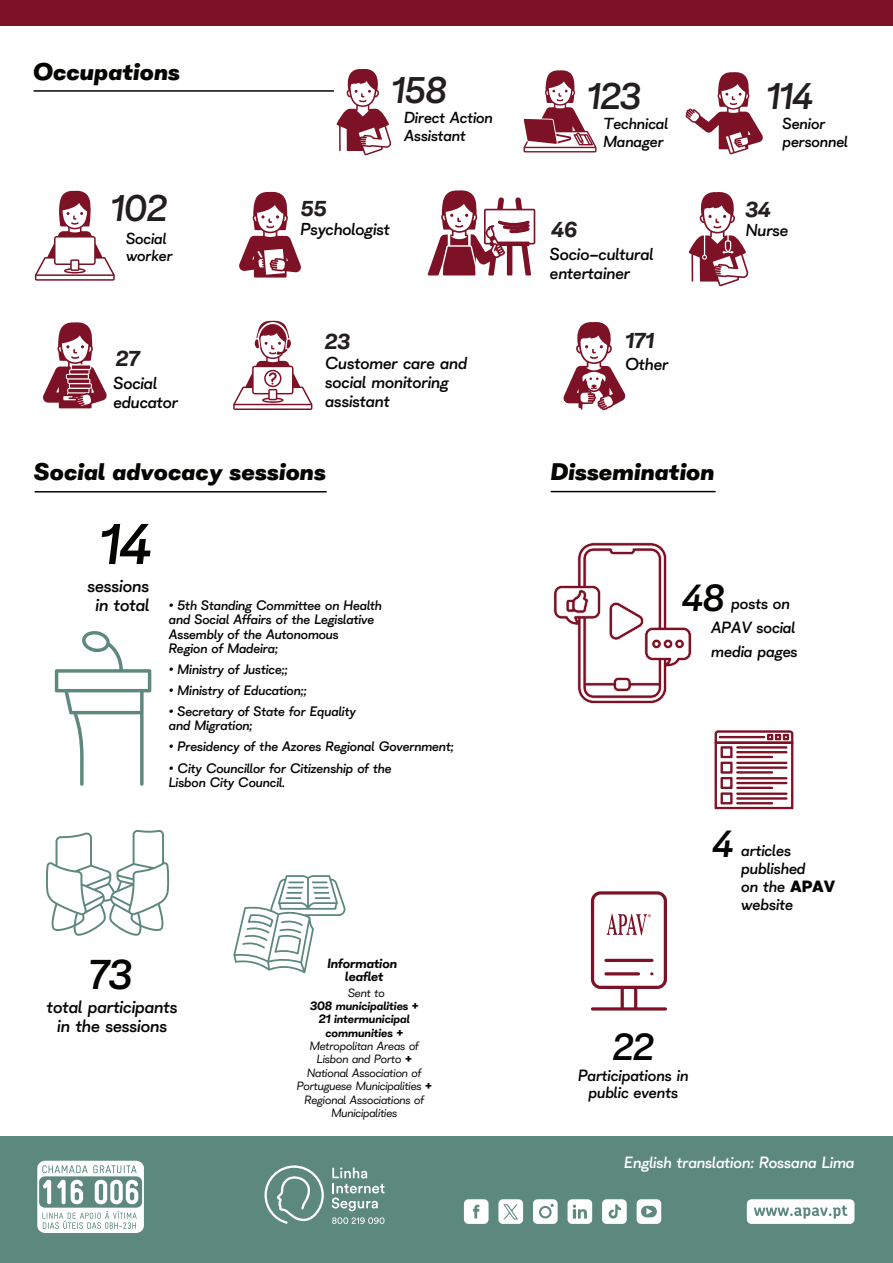
<style>
.page{position:relative;width:893px;height:1263px;background:#fff}
.page>*{position:absolute;margin:0;border:0;box-sizing:border-box;transform-origin:0 0}
.t1{font:italic 50.1px "WT Volkolak Grotesque";color:#050504}
.t2{font:italic 36.45px "WT Volkolak Grotesque";color:#050504}
.t3{font:italic 33px "WT Volkolak Grotesque";color:#050504}
.t4{font:italic 32.4px "WT Volkolak Grotesque";color:#231f20}
.t5{font:italic 700 21px "WT Volkolak Grotesque";letter-spacing:.01em;color:#050504}
.t6{font:italic 500 18.9px "WT Volkolak Grotesque";color:#231f20}
.t7{font:italic 15.75px/19.6px "WT Volkolak Grotesque";color:#050504;text-align:center}
.t8{font:italic 15.15px/18.9px "WT Volkolak Grotesque";color:#050504}
.t9{font:italic 14.25px/17.9px "WT Volkolak Grotesque";color:#050504}
.t10{font:italic 14.25px "WT Volkolak Grotesque";color:#fff}
.t11{font:italic 13.95px/17.5px "WT Volkolak Grotesque";color:#050504}
.t12{font:italic 12px/14.4px "WT Volkolak Grotesque";color:#050504}
.t13{font:italic 500 11.85px/13.4px "WT Volkolak Grotesque";color:#050504;text-align:center}
.t14{font:italic 300 10.5px/13.4px "WT Volkolak Grotesque";color:#050504;text-align:center}
.t15{font:italic 500 10.5px/13.4px "WT Volkolak Grotesque";color:#050504;text-align:center}
.s1{font-size:15.75px}
.s2{font-weight:500}
.s3{font-weight:700;font-style:normal}
</style>
<div class="page">
<hr style="left:35px;top:491px;width:291px;height:1px;background:#050504">
<hr style="left:551px;top:491px;width:164px;height:1px;background:#050504">
<svg style="left:46px;top:830px;width:123px;height:106px"></svg>
<svg style="left:55px;top:631px;width:96px;height:155px"></svg>
<svg style="left:233px;top:875px;width:113px;height:98px"></svg>
<svg style="left:553px;top:542px;width:139px;height:162px"></svg>
<svg style="left:714px;top:730px;width:80px;height:80px"></svg>
<div style="left:736px;top:746px;width:51px;height:2px;border:1px solid #7d1226"></div>
<div style="left:736px;top:751px;width:51px;height:2px;border:1px solid #7d1226"></div>
<div style="left:736px;top:756px;width:37px;height:2px;border:1px solid #7d1226"></div>
<div style="left:736px;top:762px;width:51px;height:2px;border:1px solid #7d1226"></div>
<div style="left:736px;top:766px;width:51px;height:3px;border:1px solid #7d1226"></div>
<div style="left:736px;top:771px;width:37px;height:2px;border:1px solid #7d1226"></div>
<div style="left:736px;top:777px;width:51px;height:2px;border:1px solid #7d1226"></div>
<div style="left:736px;top:782px;width:51px;height:2px;border:1px solid #7d1226"></div>
<div style="left:736px;top:787px;width:37px;height:2px;border:1px solid #7d1226"></div>
<div style="left:736px;top:792px;width:51px;height:3px;border:1px solid #7d1226"></div>
<div style="left:736px;top:797px;width:51px;height:3px;border:1px solid #7d1226"></div>
<div style="left:736px;top:802px;width:37px;height:2px;border:1px solid #7d1226"></div>
<svg style="left:590px;top:891px;width:77px;height:120px"></svg>
<svg style="left:336px;top:68px;width:55px;height:87px"></svg>
<svg style="left:685px;top:72px;width:78px;height:82px"></svg>
<svg style="left:35px;top:190px;width:80px;height:91px"></svg>
<svg style="left:524px;top:70px;width:72px;height:82px"></svg>
<svg style="left:689px;top:192px;width:59px;height:94px"></svg>
<svg style="left:239px;top:191px;width:62px;height:87px"></svg>
<svg style="left:427px;top:190px;width:108px;height:85px"></svg>
<svg style="left:43px;top:322px;width:64px;height:86px"></svg>
<svg style="left:233px;top:320px;width:79px;height:90px"></svg>
<hr style="left:34px;top:90px;width:299px;height:2px;background:#050504">
<svg style="left:563px;top:322px;width:62px;height:88px"></svg>
<div style="left:0;top:1136px;width:893px;height:127px;background:#5c887d"></div>
<svg style="left:37px;top:1161px;width:107px;height:72px"></svg>
<svg style="left:464px;top:1199px;width:25px;height:25px"></svg>
<svg style="left:533px;top:1199px;width:25px;height:25px"></svg>
<div style="left:541px;top:1208px;width:8px;height:8px;background:#fff;border-radius:50%"></div>
<svg style="left:637px;top:1199px;width:24px;height:25px"></svg>
<svg style="left:567px;top:1199px;width:25px;height:25px"></svg>
<svg style="left:602px;top:1199px;width:25px;height:25px"></svg>
<svg style="left:498px;top:1199px;width:25px;height:25px"></svg>
<svg style="left:747px;top:1199px;width:107px;height:25px;background:#e1e9e7"></svg>
<svg style="left:264px;top:1165px;width:60px;height:59px"></svg>
<svg style="left:332px;top:1167px;width:52px;height:44px"></svg>
<svg style="left:332px;top:1217px;width:52px;height:7px"></svg>
<div style="left:0;top:0;width:893px;height:26px;background:#7d1226"></div>
<h3 class="t5" style="left:33px;top:55px;width:148px">Occupations</h3>
<h3 class="t4" style="left:111px;top:186px;width:57px">102</h3>
<p class="t11" style="left:126px;top:229px;width:48px">Social worker</p>
<h3 class="t6" style="left:116px;top:345px;width:25px">27</h3>
<p class="t8" style="left:113px;top:374px;width:66px">Social educator</p>
<h3 class="t4" style="left:392px;top:68px;width:56px">158</h3>
<h3 class="t4" style="left:587px;top:74px;width:55px">123</h3>
<p class="t11" style="left:404px;top:109px;width:90px">Direct Action<br>Assistant</p>
<p class="t11" style="left:603px;top:115px;width:66px">Technical<br>Manager</p>
<h3 class="t4" style="left:767px;top:74px;width:48px">114</h3>
<p class="t11" style="left:783px;top:115px;width:67px">Senior personnel</p>
<h3 class="t6" style="left:301px;top:195px;width:27px">55</h3>
<p class="t8" style="left:300px;top:220px;width:91px">Psychologist</p>
<h3 class="t6" style="left:325px;top:328px;width:27px">23</h3>
<p class="t8" style="left:325px;top:354px;width:143px">Customer care and social monitoring assistant</p>
<h3 class="t6" style="left:745px;top:196px;width:27px">34</h3>
<h3 class="t6" style="left:552px;top:216px;width:27px">46</h3>
<p class="t8" style="left:746px;top:221px;width:44px">Nurse</p>
<p class="t8" style="left:550px;top:244px;width:105px">Socio-cultural entertainer</p>
<h3 class="t6" style="left:625px;top:327px;width:30px">171</h3>
<p class="t8" style="left:625px;top:354px;width:45px">Other</p>
<h3 class="t5" style="left:34px;top:455px;width:293px">Social advocacy sessions</h3>
<h3 class="t5" style="left:551px;top:456px;width:165px">Dissemination</h3>
<h1 class="t1" style="left:100px;top:510px;width:52px">14</h1>
<h3 class="t7" style="left:87px;top:576px;width:63px">sessions</h3>
<p class="t12" style="left:169px;top:598px;width:215px;text-indent:-73px"><span class="s1">in total</span> • 5th Standing Committee on Health and Social Affairs of the Legislative<br>Assembly of the Autonomous<br>Region of Madeira;</p>
<p class="t12" style="left:169px;top:662px;width:120px">• Ministry of Justice;;</p>
<p class="t12" style="left:169px;top:683px;width:139px">• Ministry of Education;;</p>
<p class="t12" style="left:169px;top:704px;width:188px">• Secretary of State for Equality and Migration;</p>
<p class="t12" style="left:169px;top:740px;width:286px">• Presidency of the Azores Regional Government;</p>
<p class="t12" style="left:169px;top:761px;width:224px">• City Councillor for Citizenship of the<br>Lisbon City Council.</p>
<h2 class="t2" style="left:88px;top:950px;width:45px">73</h2>
<p class="t13" style="left:327px;top:956px;width:71px">Information leaflet</p>
<p class="t14" style="left:348px;top:986px;width:38px">Sent to</p>
<p class="t15" style="left:310px;top:999px;width:110px">308 municipalities +<br>21 intermunicipal communities +</p>
<p class="t14" style="left:297px;top:1039px;width:137px">Metropolitan Areas of<br>Lisbon and Porto <span class="s2">+<br></span>National Association of<br>Portuguese Municipalities <span class="s2">+<br></span>Regional Associations of<br>Municipalities</p>
<h3 class="t7" style="left:47px;top:997px;width:132px">total participants in the sessions</h3>
<h3 class="t3" style="left:683px;top:575px;width:43px">48</h3>
<p class="t9" style="left:711px;top:591px;width:88px;line-height:24px;text-indent:20px">posts on<br>APAV social media pages</p>
<h3 class="t3" style="left:713px;top:821px;width:22px">4</h3>
<p class="t9" style="left:741px;top:842px;width:96px">articles published<br>on the <span class="s3">APAV </span>website</p>
<h3 class="t3" style="left:613px;top:1024px;width:42px">22</h3>
<p class="t9" style="left:578px;top:1066px;width:112px;text-align:center">Participations in public events</p>
<p class="t10" style="left:624px;top:1153px;width:232px">English translation: Rossana Lima</p>
</div>
